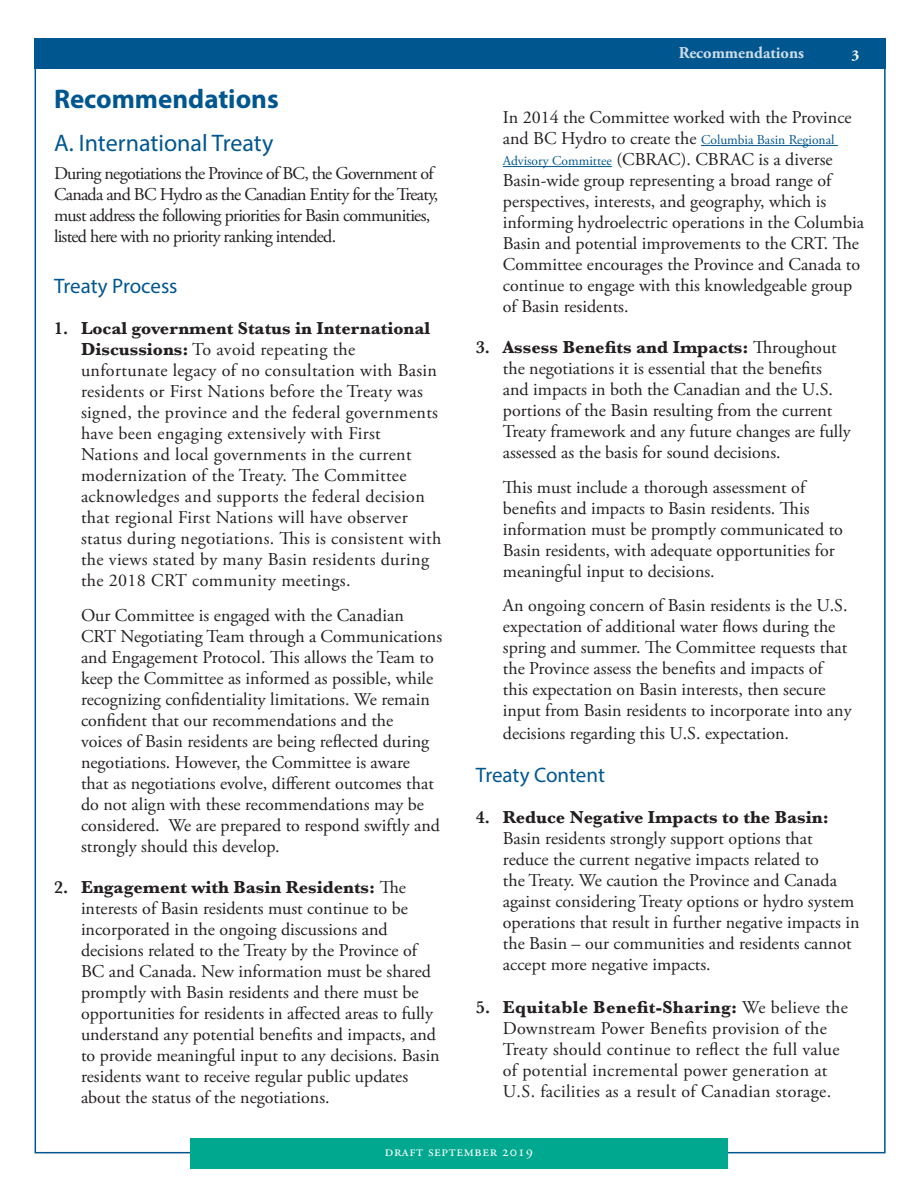
<style>
.page{position:relative;width:918px;height:1188px;background:#fff}
.page>*{position:absolute;margin:0;border:0;box-sizing:border-box;transform-origin:0 0}
.t1{font:700 27px "Myriad Pro";color:#00578f}
.subhead{font:24px "Myriad Pro";color:#00578f}
.subhead_02{font:21px "Myriad Pro";letter-spacing:-.005em;color:#00578f}
.bullet_para{font:18px/21px "Adobe Garamond Pro";color:#231f20}
.bullet_para-2{font:18px/21px "Adobe Garamond Pro";letter-spacing:.02em;color:#231f20}
.body{font:18px/21px "Adobe Garamond Pro";letter-spacing:-.04em;color:#231f20}
.t2{font:700 16.5px "Adobe Garamond Pro";color:#fff}
.t3{font:15px "Adobe Garamond Pro";letter-spacing:.04em;color:#fff}
.t4{font:700 15px "Adobe Garamond Pro";color:#fff}
.s1{font-family:"Baskerville";font-weight:600}
.s2{font-family:"Baskerville";font-weight:700}
.s3{font-size:13.5px;color:#00578f}
</style>
<div class="page">
<div style="left:35px;top:38px;width:851px;height:31px;background:#00578f"></div>
<div style="left:190px;top:1138px;width:538px;height:31px;background:#00a88f"></div>
<hr style="left:701px;top:145px;width:137px;height:1px;background:#00578f">
<hr style="left:503px;top:166px;width:109px;height:1px;background:#00578f">
<p class="t1" style="left:54px;top:81px;width:226px">Recommendations</p>
<p class="subhead" style="left:54px;top:128px;width:221px">A. International Treaty</p>
<p class="body" style="left:54px;top:163px;width:386px">During negotiations the Province of BC, the Government of Canada and BC Hydro as the Canadian Entity for the Treaty, must address the following priorities for Basin communities, listed here with no priority ranking intended.</p>
<p class="subhead_02" style="left:54px;top:273px;width:125px">Treaty Process</p>
<p class="bullet_para-2" style="left:81px;top:319px;width:362px;text-indent:-27px"><span class="s1">1.</span> <span class="s2">Local government Status in International Discussions:</span> To avoid repeating the unfortunate legacy of no consultation with Basin residents or First Nations before the Treaty was signed, the province and the federal governments have been engaging extensively with First Nations and local governments in the current modernization of the Treaty. The Committee acknowledges and supports the federal decision that regional First Nations will have observer status during negotiations. This is consistent with the views stated by many Basin residents during the 2018 CRT community meetings.</p>
<p class="bullet_para" style="left:81px;top:605px;width:363px">Our Committee is engaged with the Canadian CRT Negotiating Team through a Communications and Engagement Protocol. This allows the Team to keep the Committee as informed as possible, while recognizing confidentiality limitations. We remain confident that our recommendations and the<br>voices of Basin residents are being reflected during negotiations. However, the Committee is aware<br>that as negotiations evolve, different outcomes that do not align with these recommendations may be considered. We are prepared to respond swiftly and strongly should this develop.</p>
<p class="bullet_para" style="left:81px;top:877px;width:360px;text-indent:-27px"><span class="s1">2.</span> <span class="s2">Engagement with Basin Residents:</span> The interests of Basin residents must continue to be incorporated in the ongoing discussions and decisions related to the Treaty by the Province of BC and Canada. New information must be shared promptly with Basin residents and there must be opportunities for residents in affected areas to fully understand any potential benefits and impacts, and to provide meaningful input to any decisions. Basin residents want to receive regular public updates about the status of the negotiations.</p>
<p class="t2" style="left:679px;top:44px;width:127px">Recommendations</p>
<p class="t4" style="left:851px;top:46px;width:9px">3</p>
<p class="bullet_para" style="left:503px;top:108px;width:363px">In 2014 the Committee worked with the Province and BC Hydro to create the <span class="s3">Columbia Basin Regional Advisory Committee</span> (CBRAC). CBRAC is a diverse Basin-wide group representing a broad range of perspectives, interests, and geography, which is informing hydroelectric operations in the Columbia Basin and potential improvements to the CRT. The Committee encourages the Province and Canada to continue to engage with this knowledgeable group of Basin residents.</p>
<p class="bullet_para" style="left:503px;top:338px;width:349px;text-indent:-27px"><span class="s1">3.</span> <span class="s2">Assess Benefits and Impacts:</span> Throughout the negotiations it is essential that the benefits and impacts in both the Canadian and the U.S. portions of the Basin resulting from the current Treaty framework and any future changes are fully assessed as the basis for sound decisions.</p>
<p class="bullet_para" style="left:503px;top:477px;width:342px">This must include a thorough assessment of benefits and impacts to Basin residents. This information must be promptly communicated to Basin residents, with adequate opportunities for meaningful input to decisions.</p>
<p class="bullet_para" style="left:503px;top:596px;width:350px">An ongoing concern of Basin residents is the U.S. expectation of additional water flows during the spring and summer. The Committee requests that the Province assess the benefits and impacts of this expectation on Basin interests, then secure input from Basin residents to incorporate into any decisions regarding this U.S. expectation.</p>
<p class="subhead_02" style="left:476px;top:762px;width:131px">Treaty Content</p>
<p class="bullet_para" style="left:503px;top:807px;width:358px;text-indent:-27px"><span class="s1">4.</span> <span class="s2">Reduce Negative Impacts to the Basin:<br></span>Basin residents strongly support options that reduce the current negative impacts related to<br>the Treaty. We caution the Province and Canada against considering Treaty options or hydro system operations that result in further negative impacts in the Basin – our communities and residents cannot accept more negative impacts.</p>
<p class="bullet_para-2" style="left:503px;top:997px;width:347px;text-indent:-27px"><span class="s1">5.</span> <span class="s2">Equitable Benefit-Sharing:</span> We believe the Downstream Power Benefits provision of the Treaty should continue to reflect the full value of potential incremental power generation at U.S. facilities as a result of Canadian storage.</p>
<p class="t3" style="left:385px;top:1142px;width:150px">draft september 2019</p>
</div>
